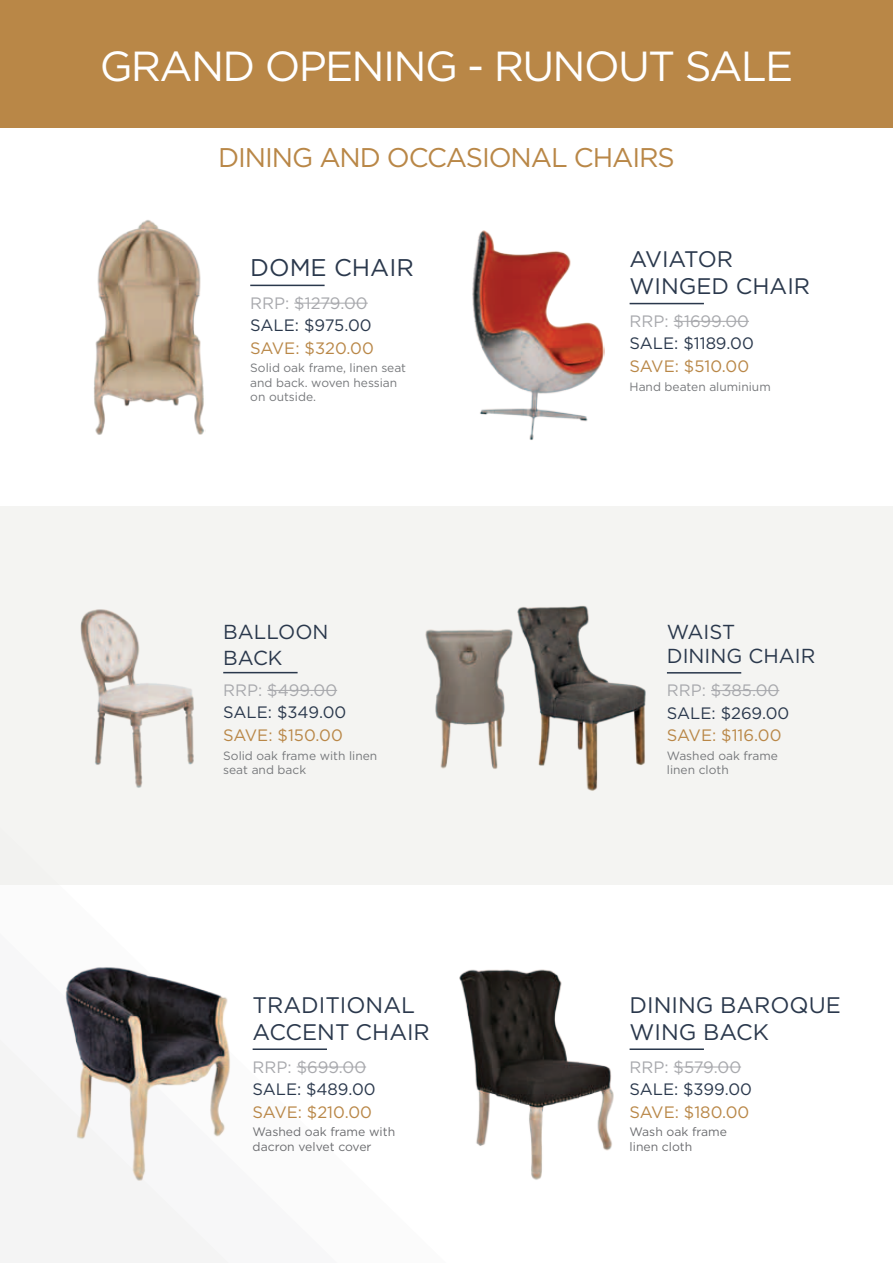
<style>
.page{position:relative;width:893px;height:1263px;background:#fff}
.page>*{position:absolute;margin:0;border:0;box-sizing:border-box;transform-origin:0 0}
.t1{font:42px "Gotham";letter-spacing:-.04em;color:#fff}
.t2{font:27px "Gotham";letter-spacing:-.04em;color:#b98747}
.t3{font:24.15px "Gotham";color:#2a384c}
.t4{font:22.5px/27px "Gotham";color:#2a384c}
.t5{font:20.25px/24.3px "Gotham";color:#2a384c}
.t6{font:16.5px "Gotham";color:#2a384c}
.t7{font:16.5px "Gotham";color:#b98747}
.t8{font:16.5px "Gotham";color:#a8a9ad}
.t9{font:12.15px/14.7px "Gotham";color:#6c6d70}
.t10{font:12px/14.4px "Gotham";color:#76787b}
</style>
<div class="page">
<div style="left:0;top:1040px;width:228px;height:223px;background:#f4f4f4"></div>
<div style="left:0;top:506px;width:893px;height:378px;background:#f4f4f2"></div>
<div style="left:0;top:0;width:893px;height:128px;background:#b98747"></div>
<img style="left:472px;top:230px;width:132px;height:210px">
<img style="left:425px;top:629px;width:88px;height:140px">
<img style="left:80px;top:609px;width:114px;height:179px">
<img style="left:93px;top:220px;width:112px;height:215px">
<img style="left:459px;top:969px;width:155px;height:211px">
<img style="left:64px;top:967px;width:166px;height:215px">
<img style="left:517px;top:605px;width:129px;height:186px">
<hr style="left:294px;top:303px;width:74px;height:1px;background:#a8a9ad">
<hr style="left:250px;top:285px;width:75px;height:1px;background:#2a384c">
<hr style="left:267px;top:690px;width:70px;height:1px;background:#a8a9ad">
<hr style="left:223px;top:672px;width:75px;height:1px;background:#2a384c">
<hr style="left:297px;top:1067px;width:69px;height:1px;background:#a8a9ad">
<hr style="left:253px;top:1048px;width:74px;height:2px;background:#2a384c">
<hr style="left:674px;top:321px;width:75px;height:1px;background:#a8a9ad">
<hr style="left:630px;top:303px;width:74px;height:1px;background:#2a384c">
<hr style="left:711px;top:690px;width:68px;height:1px;background:#a8a9ad">
<hr style="left:667px;top:672px;width:74px;height:1px;background:#2a384c">
<hr style="left:674px;top:1067px;width:67px;height:1px;background:#a8a9ad">
<hr style="left:630px;top:1048px;width:74px;height:2px;background:#2a384c">
<h1 class="t1" style="left:100px;top:43px;width:695px">Grand Opening - Runout Sale</h1>
<h2 class="t2" style="left:218px;top:142px;width:454px">Dining and Occasional Chairs</h2>
<h3 class="t3" style="left:250px;top:254px;width:118px">DOME CHAIR</h3>
<h3 class="t8" style="left:250px;top:294px;width:12px">RRP</h3>
<h3 class="t8" style="left:285px;top:294px;width:84px">: $1279.00</h3>
<h3 class="t6" style="left:250px;top:316px;width:123px">SALE: $975.00</h3>
<h3 class="t7" style="left:250px;top:339px;width:125px">SAVE: $320.00</h3>
<p class="t10" style="left:250px;top:361px;width:157px">Solid oak frame, linen seat and back. woven hessian on outside.</p>
<h3 class="t5" style="left:223px;top:619px;width:46px">Balloo</h3>
<h3 class="t5" style="left:313px;top:619px;width:17px">n</h3>
<h3 class="t5" style="left:223px;top:645px;width:61px">Bac k</h3>
<h3 class="t8" style="left:223px;top:681px;width:12px">RRP</h3>
<h3 class="t8" style="left:258px;top:681px;width:81px">: $499.00</h3>
<h3 class="t6" style="left:223px;top:703px;width:125px">SALE: $349.00</h3>
<h3 class="t7" style="left:223px;top:726px;width:121px">SAVE: $150.00</h3>
<p class="t10" style="left:223px;top:748px;width:155px">Solid oak frame with linen seat and back</p>
<h3 class="t4" style="left:253px;top:991px;width:156px">Traditional<br>Acc</h3>
<h3 class="t4" style="left:302px;top:1018px;width:129px">ent Chair</h3>
<h3 class="t8" style="left:253px;top:1057px;width:12px">RRP</h3>
<h3 class="t8" style="left:287px;top:1057px;width:80px">: $699.00</h3>
<h3 class="t6" style="left:253px;top:1080px;width:125px">SALE: $489.00</h3>
<h3 class="t7" style="left:253px;top:1102px;width:121px">SAVE: $210.00</h3>
<p class="t9" style="left:253px;top:1124px;width:144px">Washed oak frame with dacron velvet cover</p>
<h3 class="t4" style="left:630px;top:245px;width:182px">Aviator<br>Winged Chair</h3>
<h3 class="t8" style="left:630px;top:312px;width:12px">RRP</h3>
<h3 class="t8" style="left:664px;top:312px;width:86px">: $1699.00</h3>
<h3 class="t6" style="left:630px;top:334px;width:126px">SALE: $1189.00</h3>
<h3 class="t7" style="left:630px;top:357px;width:121px">SAVE: $510.00</h3>
<p class="t10" style="left:630px;top:379px;width:143px">Hand beaten aluminium</p>
<h3 class="t5" style="left:667px;top:619px;width:150px">Waist<br>Dining Chair</h3>
<h3 class="t8" style="left:667px;top:681px;width:12px">RRP</h3>
<h3 class="t8" style="left:702px;top:681px;width:79px">: $385.00</h3>
<h3 class="t6" style="left:667px;top:704px;width:124px">SALE: $269.00</h3>
<h3 class="t7" style="left:667px;top:726px;width:116px">SAVE: $116.00</h3>
<p class="t10" style="left:667px;top:748px;width:112px">Washed oak frame linen cloth</p>
<h3 class="t4" style="left:630px;top:991px;width:213px">Dining Baroque<br>Wing back</h3>
<h3 class="t8" style="left:630px;top:1057px;width:12px">RRP</h3>
<h3 class="t8" style="left:664px;top:1057px;width:78px">: $579.00</h3>
<h3 class="t6" style="left:630px;top:1080px;width:124px">SALE: $399.00</h3>
<h3 class="t7" style="left:630px;top:1102px;width:121px">SAVE: $180.00</h3>
<p class="t9" style="left:630px;top:1124px;width:99px">Wash oak frame linen cloth</p>
</div>
